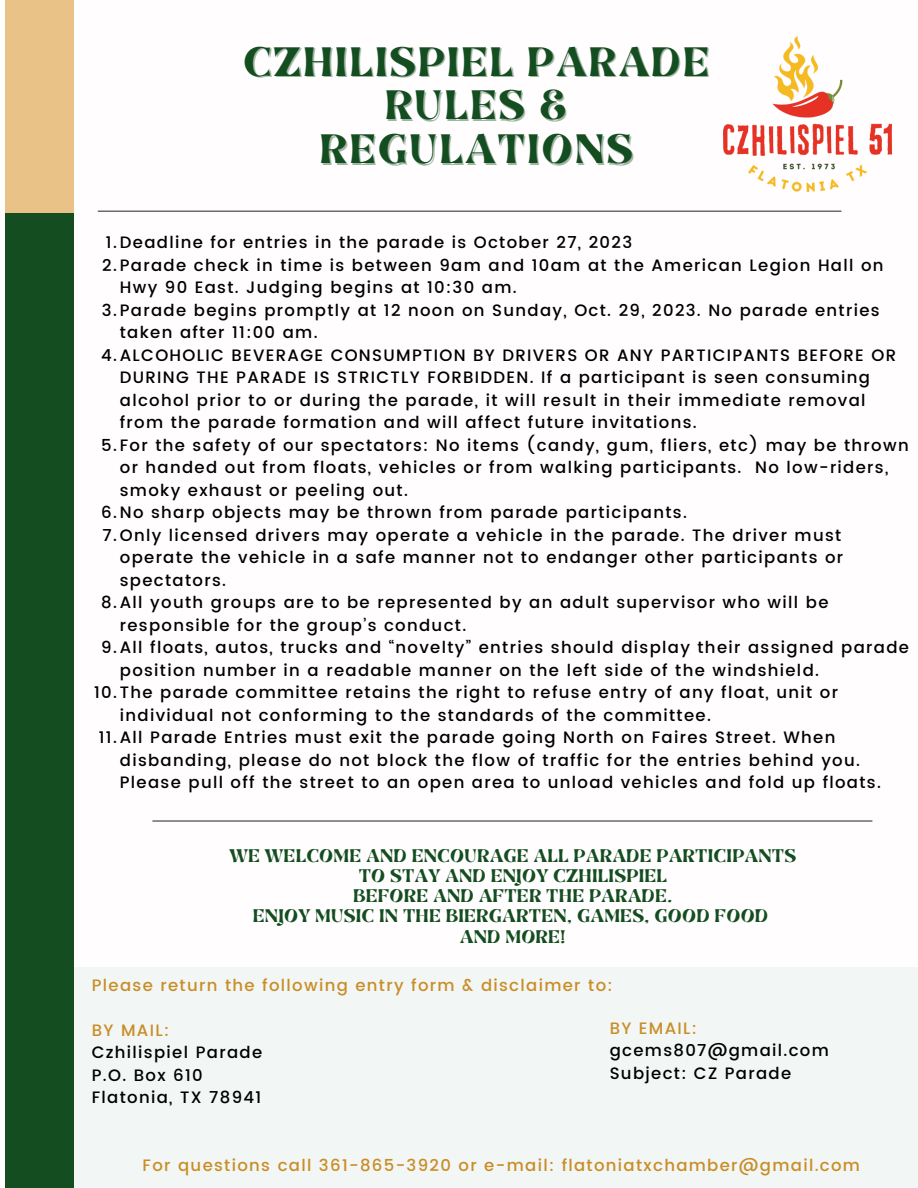
<style>
.page{position:relative;width:918px;height:1188px;background:#fff}
.page>*{position:absolute;margin:0;border:0;box-sizing:border-box;transform-origin:0 0}
.t1{font:33px/43.8px "Brasika Display";letter-spacing:.105em;color:#134d20;text-align:center}
.t2{font:500 16.5px/22.5px "Poppins";letter-spacing:.08em;color:#000}
.t3{font:500 16.5px "Poppins";letter-spacing:.08em;color:#c98d26}
.t4{font:14.7px/20.2px "Brasika Display";letter-spacing:.06em;color:#134d20;text-align:center}
</style>
<div class="page">
<hr style="left:98px;top:211px;width:743px;height:1px;background:#3b3b3b">
<div style="left:5px;top:0;width:68px;height:247px;background:#e9c288"></div>
<div style="left:69px;top:967px;width:849px;height:221px;background:#f2f6f5"></div>
<div style="left:5px;top:213px;width:68px;height:975px;background:#134d20"></div>
<hr style="left:152px;top:820px;width:720px;height:2px;background:#3b3b3b">
<img style="left:723px;top:36px;width:169px;height:156px">
<p class="t1" style="left:244px;top:41px;width:466px">CZHILISPIEL PARADE<br>RULES &amp;<br>REGULATIONS</p>
<p class="t2" style="left:106px;top:231px;width:528px">1.Deadline for entries in the parade is October 27, 2023</p>
<p class="t2" style="left:120px;top:254px;width:765px;text-indent:-18px">2.Parade check in time is between 9am and 10am at the American Legion Hall on<br>Hwy 90 East. Judging begins at 10:30 am.</p>
<p class="t2" style="left:120px;top:299px;width:761px;text-indent:-18px">3.Parade begins promptly at 12 noon on Sunday, Oct. 29, 2023. No parade entries taken after 11:00 am.</p>
<p class="t2" style="left:120px;top:344px;width:778px;text-indent:-19px">4.ALCOHOLIC BEVERAGE CONSUMPTION BY DRIVERS OR ANY PARTICIPANTS BEFORE OR DURING THE PARADE IS STRICTLY FORBIDDEN. If a participant is seen consuming alcohol prior to or during the parade, it will result in their immediate removal from the parade formation and will affect future invitations.</p>
<p class="t2" style="left:120px;top:434px;width:790px;text-indent:-19px">5.For the safety of our spectators: No items (candy, gum, fliers, etc) may be thrown or handed out from floats, vehicles or from walking participants. No low-riders, smoky exhaust or peeling out.</p>
<p class="t2" style="left:101px;top:501px;width:587px">6.No sharp objects may be thrown from parade participants.</p>
<p class="t2" style="left:120px;top:524px;width:725px;text-align:justify;text-indent:-17px">7.Only licensed drivers may operate a vehicle in the parade. The driver must operate the vehicle in a safe manner not to endanger other participants or spectators.</p>
<p class="t2" style="left:120px;top:591px;width:710px;text-indent:-19px">8.All youth groups are to be represented by an adult supervisor who will be responsible for the group’s conduct.</p>
<p class="t2" style="left:120px;top:636px;width:791px;text-indent:-19px">9.All floats, autos, trucks and “novelty” entries should display their assigned parade position number in a readable manner on the left side of the windshield.</p>
<p class="t2" style="left:120px;top:681px;width:720px;text-indent:-26px">10.The parade committee retains the right to refuse entry of any float, unit or individual not conforming to the standards of the committee.</p>
<p class="t2" style="left:120px;top:726px;width:763px;text-indent:-21px">11.All Parade Entries must exit the parade going North on Faires Street. When disbanding, please do not block the flow of traffic for the entries behind you.<br>Please pull off the street to an open area to unload vehicles and fold up floats.</p>
<p class="t4" style="left:230px;top:846px;width:568px">WE WELCOME AND ENCOURAGE ALL PARADE PARTICIPANTS<br>TO STAY AND ENJOY CZHILISPIEL</p>
<p class="t4" style="left:354px;top:887px;width:320px">BEFORE AND AFTER THE PARADE.</p>
<p class="t4" style="left:253px;top:907px;width:516px">ENJOY MUSIC IN THE BIERGARTEN, GAMES, GOOD FOOD</p>
<p class="t4" style="left:460px;top:927px;width:107px">AND MORE!</p>
<p class="t3" style="left:92px;top:975px;width:522px">Please return the following entry form &amp; disclaimer to:</p>
<p class="t3" style="left:92px;top:1020px;width:79px">BY MAIL:</p>
<p class="t2" style="left:92px;top:1041px;width:172px">Czhilispiel Parade</p>
<p class="t2" style="left:92px;top:1064px;width:112px">P.O. Box 610</p>
<p class="t2" style="left:92px;top:1086px;width:171px">Flatonia, TX 78941</p>
<p class="t3" style="left:610px;top:1018px;width:89px">BY EMAIL:</p>
<p class="t2" style="left:610px;top:1039px;width:221px">gcems807@gmail.com<br>Subject: CZ Parade</p>
<p class="t3" style="left:143px;top:1155px;width:719px">For questions call 361-865-3920 or e-mail: flatoniatxchamber@gmail.com</p>
</div>
